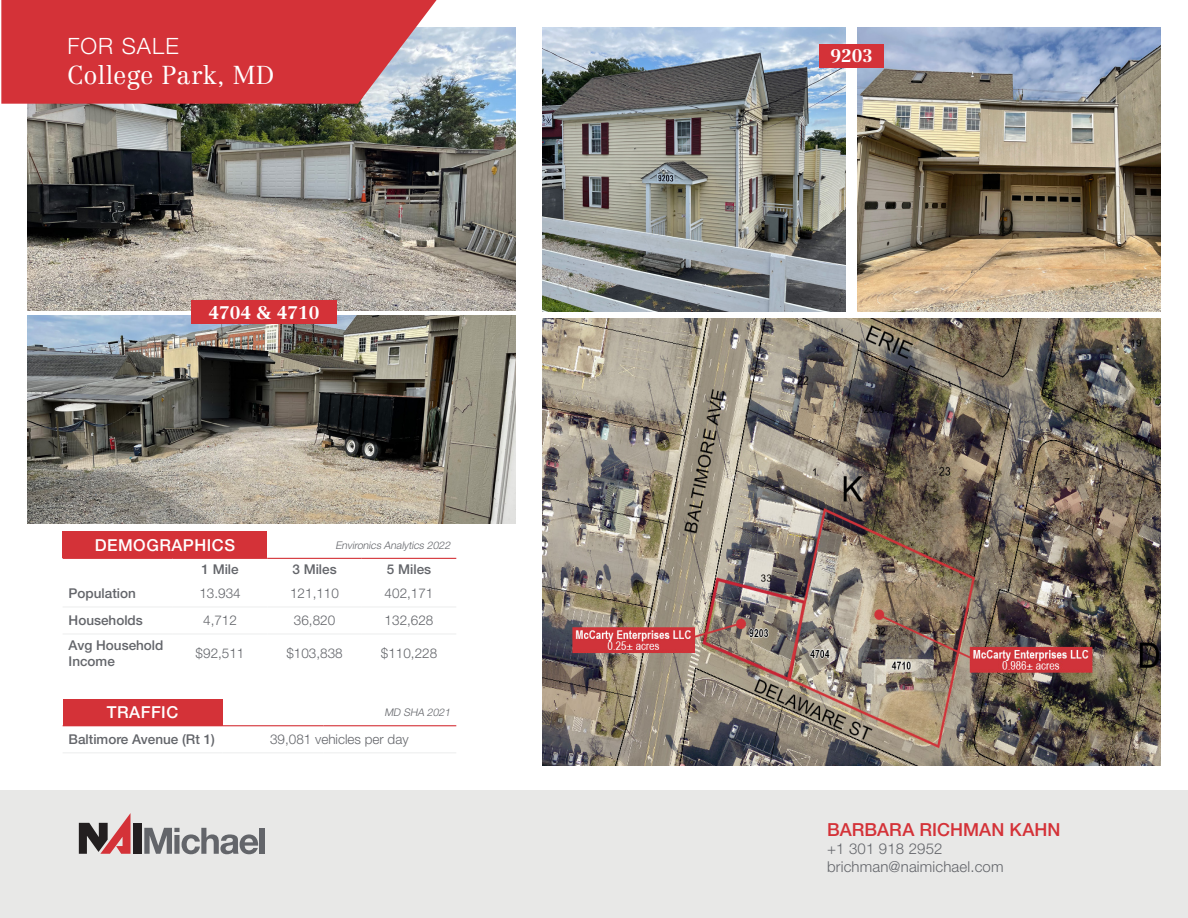
<style>
.page{position:relative;width:1188px;height:918px;background:#fff}
.page>*{position:absolute;margin:0;border:0;box-sizing:border-box;transform-origin:0 0}
.t1{font:300 25.5px "Centennial LT Std";letter-spacing:.005em;color:#fff}
.t2{font:300 22.5px "Helvetica Neue LT Std";letter-spacing:.045em;color:#fff}
.t3{font:500 18px "Helvetica Neue LT Std";letter-spacing:.005em;color:#d43238}
.t4{font:700 18px "Centennial LT Std";color:#fff}
.t5{font:500 16.5px "Helvetica Neue LT Std";letter-spacing:.03em;color:#fff}
.t6{font:300 15px "Helvetica Neue LT Std";letter-spacing:.01em;color:#63656a}
.t7{font:300 13.5px "Helvetica Neue LT Std";color:#63656a}
.t8{font:500 13.5px/16.2px "Helvetica Neue LT Std";color:#63656a}
.t9{font:italic 300 10.5px "Helvetica Neue LT Std";color:#63656a}
</style>
<div class="page">
<img style="left:27px;top:27px;width:489px;height:283px">
<div style="left:0;top:791px;width:1188px;height:127px;background:#e8e8e7"></div>
<div style="left:133px;top:823px;width:8px;height:31px;background:#231f20"></div>
<svg style="left:79px;top:813px;width:52px;height:41px"></svg>
<svg style="left:144px;top:828px;width:114px;height:26px"></svg>
<div style="left:260px;top:828px;width:5px;height:26px;background:#63656a"></div>
<div style="left:63px;top:531px;width:204px;height:27px;background:#d43238"></div>
<hr style="left:63px;top:606px;width:110px;height:2px;background:#f2f3f3">
<hr style="left:173px;top:606px;width:94px;height:2px;background:#f2f3f3">
<hr style="left:267px;top:606px;width:95px;height:2px;background:#f2f3f3">
<hr style="left:362px;top:606px;width:94px;height:2px;background:#f2f3f3">
<hr style="left:63px;top:633px;width:110px;height:2px;background:#f2f3f3">
<hr style="left:173px;top:633px;width:94px;height:2px;background:#f2f3f3">
<hr style="left:267px;top:633px;width:95px;height:2px;background:#f2f3f3">
<hr style="left:362px;top:633px;width:94px;height:2px;background:#f2f3f3">
<hr style="left:63px;top:558px;width:110px;height:1px;background:#d43238">
<hr style="left:173px;top:558px;width:94px;height:1px;background:#d43238">
<hr style="left:267px;top:558px;width:95px;height:1px;background:#d43238">
<hr style="left:362px;top:558px;width:94px;height:1px;background:#d43238">
<div style="left:63px;top:699px;width:159px;height:27px;background:#d43238"></div>
<hr style="left:63px;top:752px;width:159px;height:2px;background:#f2f3f3">
<hr style="left:222px;top:752px;width:102px;height:2px;background:#f2f3f3">
<hr style="left:324px;top:752px;width:132px;height:2px;background:#f2f3f3">
<hr style="left:222px;top:725px;width:102px;height:1px;background:#d43238">
<hr style="left:324px;top:725px;width:132px;height:1px;background:#d43238">
<svg style="left:1px;top:0;width:436px;height:104px;fill:#d43238"></svg>
<img style="left:27px;top:315px;width:488px;height:209px">
<img style="left:542px;top:27px;width:304px;height:284px">
<img style="left:858px;top:27px;width:303px;height:284px">
<img style="left:542px;top:319px;width:619px;height:447px">
<div style="left:820px;top:44px;width:64px;height:24px;background:#d43238"></div>
<div style="left:191px;top:300px;width:145px;height:24px;background:#d43238"></div>
<p class="t2" style="left:68px;top:32px;width:113px">FOR SALE</p>
<p class="t1" style="left:68px;top:60px;width:208px">College Park, MD</p>
<p class="t4" style="left:208px;top:301px;width:112px">4704 &amp; 4710</p>
<p class="t5" style="left:95px;top:535px;width:142px">DEMOGRAPHICS</p>
<p class="t9" style="left:335px;top:538px;width:119px">Environics Analytics 2022</p>
<p class="t8" style="left:201px;top:561px;width:39px">1 Mile</p>
<p class="t8" style="left:292px;top:561px;width:46px">3 Miles</p>
<p class="t8" style="left:387px;top:561px;width:46px">5 Miles</p>
<p class="t8" style="left:69px;top:585px;width:69px">Population</p>
<p class="t7" style="left:199px;top:585px;width:43px">13.934</p>
<p class="t7" style="left:290px;top:585px;width:50px">121,110</p>
<p class="t7" style="left:385px;top:585px;width:50px">402,171</p>
<p class="t8" style="left:69px;top:612px;width:76px">Households</p>
<p class="t7" style="left:203px;top:612px;width:35px">4,712</p>
<p class="t7" style="left:294px;top:612px;width:43px">36,820</p>
<p class="t7" style="left:385px;top:612px;width:50px">132,628</p>
<p class="t8" style="left:69px;top:637px;width:96px">Avg Household<br>Income</p>
<p class="t7" style="left:196px;top:645px;width:50px">$92,511</p>
<p class="t7" style="left:286px;top:645px;width:58px">$103,838</p>
<p class="t7" style="left:381px;top:645px;width:58px">$110,228</p>
<p class="t5" style="left:107px;top:702px;width:73px">TRAFFIC</p>
<p class="t9" style="left:385px;top:706px;width:69px">MD SHA 2021</p>
<p class="t8" style="left:69px;top:731px;width:148px">Baltimore Avenue (Rt 1)</p>
<p class="t7" style="left:270px;top:731px;width:140px">39,081 vehicles per day</p>
<p class="t4" style="left:830px;top:45px;width:44px">9203</p>
<p class="t3" style="left:827px;top:819px;width:235px">BARBARA RICHMAN KAHN</p>
<p class="t6" style="left:827px;top:840px;width:117px">+1 301 918 2952</p>
<p class="t6" style="left:827px;top:858px;width:178px">brichman@naimichael.com</p>
</div>
